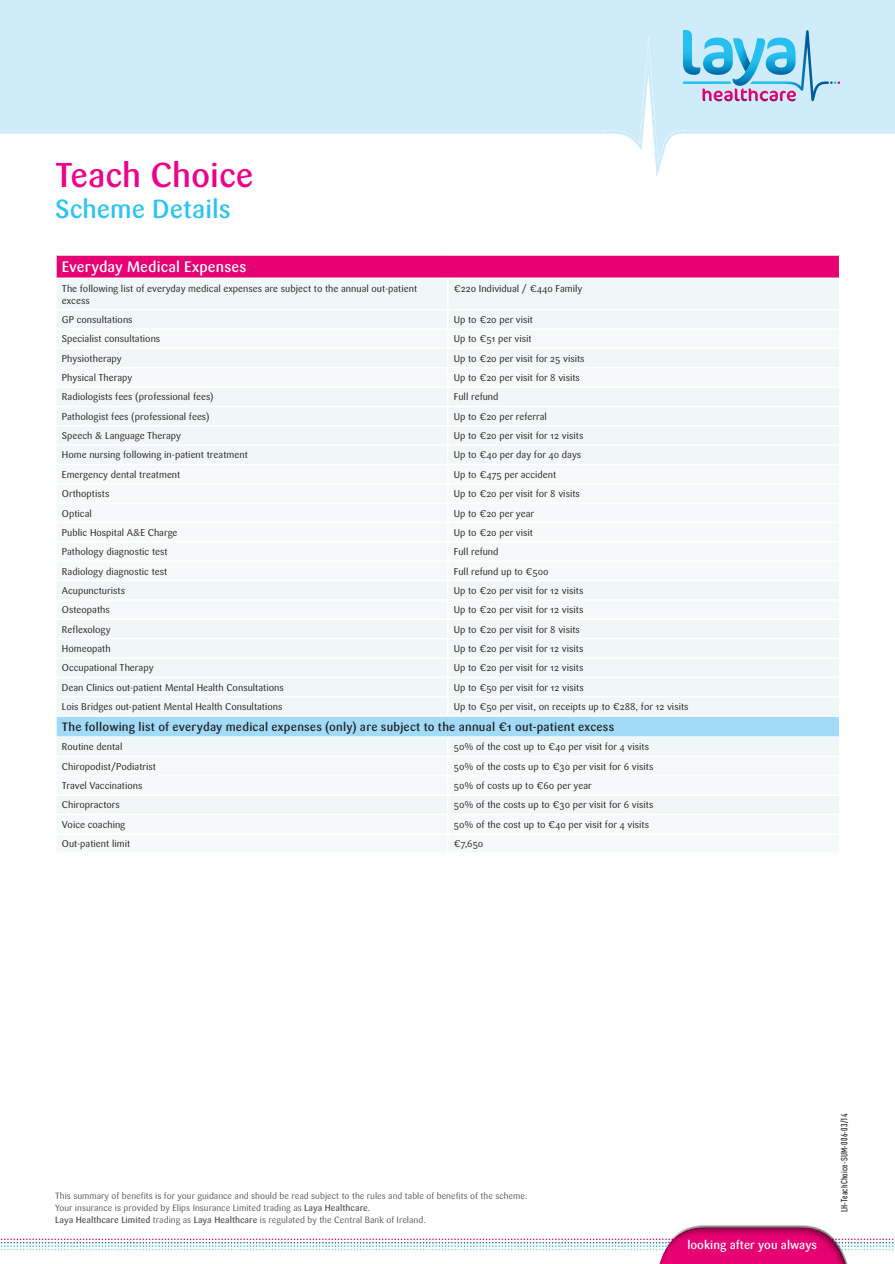
<style>
.page{position:relative;width:895px;height:1264px;background:#fff}
.page>*{position:absolute;margin:0;border:0;box-sizing:border-box;transform-origin:0 0}
.t1{font:500 34.05px "Sari Pro";color:#ed028c}
.t2{font:500 25.8px "Sari Pro";color:#2bc4f3}
.t3{font:500 15px "Sari Pro";letter-spacing:.01em;color:#fff}
.t4{font:500 12px "Sari Pro";letter-spacing:.015em;color:#231f20}
.t5{font:500 12px "Sari Pro";color:#fff}
.t6{font:9.75px/12px "Sari Pro";color:#231f20}
.t7{font:9px/12px "Sari Pro";color:#57585a}
.t8{font:500 condensed 9px "DINOT";letter-spacing:.025em;color:#231f20}
.s1{font-weight:500}
</style>
<div class="page">
<svg style="left:0;top:0;width:895px;height:177px;fill:#cfecfa"></svg>
<svg style="left:0;top:30px;width:895px;height:132px"></svg>
<div style="left:659px;top:1224px;width:193px;height:39px;background:#231f20;opacity:.75"></div>
<div style="left:56px;top:255px;width:783px;height:23px;background:#e60272"></div>
<div style="left:57px;top:279px;width:782px;height:49px;background:#f1f7f7"></div>
<div style="left:57px;top:349px;width:782px;height:464px;background:#f1f7f7"></div>
<div style="left:56px;top:716px;width:783px;height:21px;background:#a1dbf7"></div>
<hr style="left:55px;top:254px;width:393px;height:2px;background:#fff">
<hr style="left:55px;top:256px;width:2px;height:21px;background:#fff">
<hr style="left:448px;top:254px;width:392px;height:2px;background:#fff">
<hr style="left:55px;top:277px;width:393px;height:2px;background:#fff">
<hr style="left:448px;top:277px;width:392px;height:2px;background:#fff">
<hr style="left:447px;top:279px;width:1px;height:30px;background:#fff">
<hr style="left:55px;top:309px;width:393px;height:1px;background:#fff">
<hr style="left:448px;top:309px;width:392px;height:1px;background:#fff">
<hr style="left:55px;top:367px;width:393px;height:1px;background:#fff">
<hr style="left:448px;top:367px;width:392px;height:1px;background:#fff">
<hr style="left:55px;top:405px;width:393px;height:2px;background:#fff">
<hr style="left:448px;top:405px;width:392px;height:2px;background:#fff">
<hr style="left:55px;top:425px;width:393px;height:1px;background:#fff">
<hr style="left:448px;top:425px;width:392px;height:1px;background:#fff">
<hr style="left:55px;top:580px;width:393px;height:1px;background:#fff">
<hr style="left:448px;top:580px;width:392px;height:1px;background:#fff">
<hr style="left:55px;top:599px;width:393px;height:1px;background:#fff">
<hr style="left:448px;top:599px;width:392px;height:1px;background:#fff">
<hr style="left:55px;top:618px;width:393px;height:2px;background:#fff">
<hr style="left:448px;top:618px;width:392px;height:2px;background:#fff">
<hr style="left:55px;top:638px;width:393px;height:1px;background:#fff">
<hr style="left:448px;top:638px;width:392px;height:1px;background:#fff">
<hr style="left:55px;top:676px;width:393px;height:2px;background:#fff">
<hr style="left:448px;top:676px;width:392px;height:2px;background:#fff">
<hr style="left:55px;top:696px;width:393px;height:1px;background:#fff">
<hr style="left:448px;top:696px;width:392px;height:1px;background:#fff">
<hr style="left:55px;top:715px;width:393px;height:1px;background:#fff">
<hr style="left:55px;top:716px;width:2px;height:20px;background:#fff">
<hr style="left:448px;top:715px;width:392px;height:1px;background:#fff">
<hr style="left:55px;top:794px;width:393px;height:1px;background:#fff">
<hr style="left:448px;top:794px;width:392px;height:1px;background:#fff">
<hr style="left:55px;top:386px;width:393px;height:2px;background:#fff">
<hr style="left:448px;top:386px;width:392px;height:2px;background:#fff">
<hr style="left:55px;top:444px;width:393px;height:2px;background:#fff">
<hr style="left:448px;top:444px;width:392px;height:2px;background:#fff">
<hr style="left:55px;top:463px;width:393px;height:2px;background:#fff">
<hr style="left:448px;top:463px;width:392px;height:2px;background:#fff">
<hr style="left:55px;top:483px;width:393px;height:1px;background:#fff">
<hr style="left:448px;top:483px;width:392px;height:1px;background:#fff">
<hr style="left:55px;top:502px;width:393px;height:2px;background:#fff">
<hr style="left:448px;top:502px;width:392px;height:2px;background:#fff">
<hr style="left:55px;top:522px;width:393px;height:1px;background:#fff">
<hr style="left:448px;top:522px;width:392px;height:1px;background:#fff">
<hr style="left:55px;top:541px;width:393px;height:1px;background:#fff">
<hr style="left:448px;top:541px;width:392px;height:1px;background:#fff">
<hr style="left:55px;top:560px;width:393px;height:2px;background:#fff">
<hr style="left:448px;top:560px;width:392px;height:2px;background:#fff">
<hr style="left:55px;top:657px;width:393px;height:1px;background:#fff">
<hr style="left:448px;top:657px;width:392px;height:1px;background:#fff">
<svg style="left:447px;top:310px;width:1px;height:405px"></svg>
<hr style="left:55px;top:736px;width:393px;height:1px;background:#fff">
<hr style="left:448px;top:736px;width:392px;height:1px;background:#fff">
<hr style="left:55px;top:755px;width:393px;height:2px;background:#fff">
<hr style="left:448px;top:755px;width:392px;height:2px;background:#fff">
<hr style="left:55px;top:775px;width:393px;height:1px;background:#fff">
<hr style="left:448px;top:775px;width:392px;height:1px;background:#fff">
<svg style="left:447px;top:737px;width:1px;height:76px"></svg>
<svg style="left:1px;top:1227px;width:893px;height:37px"></svg>
<h1 class="t1" style="left:55px;top:153px;width:200px">Teach Choice</h1>
<h2 class="t2" style="left:55px;top:192px;width:177px">Scheme Details</h2>
<h3 class="t3" style="left:62px;top:257px;width:186px">Everyday Medical Expenses</h3>
<p class="t6" style="left:62px;top:282px;width:357px">The following list of everyday medical expenses are subject to the annual out-patient excess</p>
<p class="t6" style="left:454px;top:282px;width:130px">€220 Individual / €440 Family</p>
<p class="t6" style="left:62px;top:313px;width:72px">GP consultations</p>
<p class="t6" style="left:454px;top:313px;width:81px">Up to €20 per visit</p>
<p class="t6" style="left:62px;top:333px;width:100px">Specialist consultations</p>
<p class="t6" style="left:454px;top:333px;width:79px">Up to €51 per visit</p>
<p class="t6" style="left:62px;top:352px;width:61px">Physiotherapy</p>
<p class="t6" style="left:454px;top:352px;width:132px">Up to €20 per visit for 25 visits</p>
<p class="t6" style="left:62px;top:371px;width:72px">Physical Therapy</p>
<p class="t6" style="left:454px;top:371px;width:128px">Up to €20 per visit for 8 visits</p>
<p class="t6" style="left:62px;top:391px;width:153px">Radiologists fees (professional fees)</p>
<p class="t6" style="left:454px;top:391px;width:46px">Full refund</p>
<p class="t6" style="left:62px;top:410px;width:149px">Pathologist fees (professional fees)</p>
<p class="t6" style="left:454px;top:410px;width:95px">Up to €20 per referral</p>
<p class="t6" style="left:62px;top:429px;width:121px">Speech &amp; Language Therapy</p>
<p class="t6" style="left:454px;top:429px;width:131px">Up to €20 per visit for 12 visits</p>
<p class="t6" style="left:62px;top:449px;width:187px">Home nursing following in-patient treatment</p>
<p class="t6" style="left:454px;top:449px;width:129px">Up to €40 per day for 40 days</p>
<p class="t6" style="left:62px;top:468px;width:120px">Emergency dental treatment</p>
<p class="t6" style="left:454px;top:468px;width:104px">Up to €475 per accident</p>
<p class="t6" style="left:62px;top:488px;width:49px">Orthoptists</p>
<p class="t6" style="left:454px;top:488px;width:128px">Up to €20 per visit for 8 visits</p>
<p class="t6" style="left:62px;top:507px;width:31px">Optical</p>
<p class="t6" style="left:454px;top:507px;width:82px">Up to €20 per year</p>
<p class="t6" style="left:62px;top:526px;width:117px">Public Hospital A&amp;E Charge</p>
<p class="t6" style="left:454px;top:526px;width:81px">Up to €20 per visit</p>
<p class="t6" style="left:62px;top:546px;width:107px">Pathology diagnostic test</p>
<p class="t6" style="left:454px;top:546px;width:46px">Full refund</p>
<p class="t6" style="left:62px;top:565px;width:107px">Radiology diagnostic test</p>
<p class="t6" style="left:454px;top:565px;width:96px">Full refund up to €500</p>
<p class="t6" style="left:62px;top:584px;width:65px">Acupuncturists</p>
<p class="t6" style="left:454px;top:584px;width:131px">Up to €20 per visit for 12 visits</p>
<p class="t6" style="left:62px;top:604px;width:49px">Osteopaths</p>
<p class="t6" style="left:454px;top:604px;width:131px">Up to €20 per visit for 12 visits</p>
<p class="t6" style="left:62px;top:623px;width:50px">Reflexology</p>
<p class="t6" style="left:454px;top:623px;width:128px">Up to €20 per visit for 8 visits</p>
<p class="t6" style="left:62px;top:642px;width:50px">Homeopath</p>
<p class="t6" style="left:454px;top:642px;width:131px">Up to €20 per visit for 12 visits</p>
<p class="t6" style="left:62px;top:662px;width:93px">Occupational Therapy</p>
<p class="t6" style="left:454px;top:662px;width:131px">Up to €20 per visit for 12 visits</p>
<p class="t6" style="left:62px;top:681px;width:223px">Dean Clinics out-patient Mental Health Consultations</p>
<p class="t6" style="left:454px;top:681px;width:131px">Up to €50 per visit for 12 visits</p>
<p class="t6" style="left:62px;top:700px;width:222px">Lois Bridges out-patient Mental Health Consultations</p>
<p class="t6" style="left:454px;top:700px;width:236px">Up to €50 per visit, on receipts up to €288, for 12 visits</p>
<p class="t4" style="left:62px;top:719px;width:554px">The following list of everyday medical expenses (only) are subject to the annual €1 out-patient excess</p>
<p class="t6" style="left:62px;top:741px;width:62px">Routine dental</p>
<p class="t6" style="left:454px;top:741px;width:197px">50% of the cost up to €40 per visit for 4 visits</p>
<p class="t6" style="left:62px;top:760px;width:96px">Chiropodist/Podiatrist</p>
<p class="t6" style="left:454px;top:760px;width:201px">50% of the costs up to €30 per visit for 6 visits</p>
<p class="t6" style="left:62px;top:779px;width:82px">Travel Vaccinations</p>
<p class="t6" style="left:454px;top:779px;width:139px">50% of costs up to €60 per year</p>
<p class="t6" style="left:62px;top:799px;width:60px">Chiropractors</p>
<p class="t6" style="left:454px;top:799px;width:201px">50% of the costs up to €30 per visit for 6 visits</p>
<p class="t6" style="left:62px;top:818px;width:65px">Voice coaching</p>
<p class="t6" style="left:454px;top:818px;width:197px">50% of the cost up to €40 per visit for 4 visits</p>
<p class="t6" style="left:62px;top:837px;width:70px">Out-patient limit</p>
<p class="t6" style="left:454px;top:837px;width:31px">€7,650</p>
<p class="t7" style="left:55px;top:1189px;width:474px">This summary of benefits is for your guidance and should be read subject to the rules and table of benefits of the scheme.<br>Your insurance is provided by Elips Insurance Limited trading as <span class="s1">Laya Healthcare</span>.<br><span class="s1">Laya Healthcare Limited</span> trading as <span class="s1">Laya Healthcare</span> is regulated by the Central Bank of Ireland.</p>
<p class="t5" style="left:687px;top:1237px;width:131px">looking after you always</p>
<p class="t8" style="left:838px;top:1212px;width:100px;rotate:-90deg">LH-TeachChoice-SUM-006-03/14</p>
</div>
